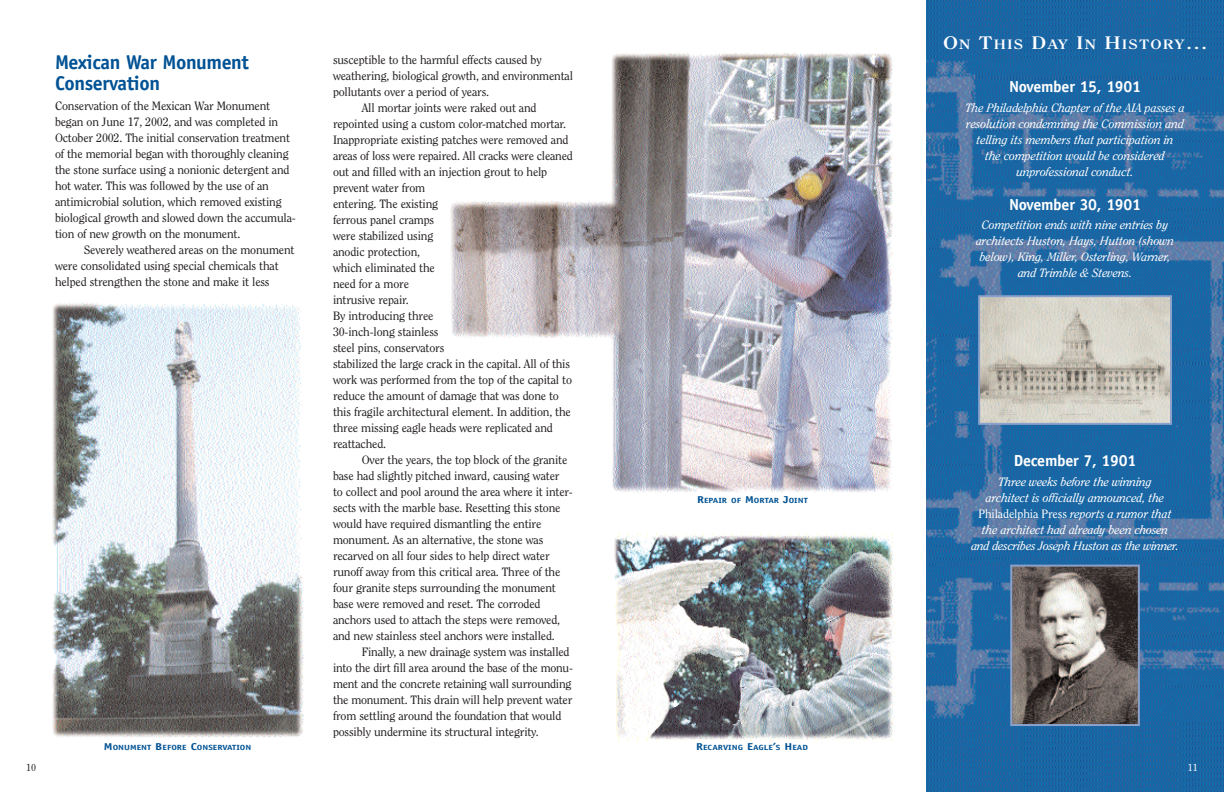
<style>
.page{position:relative;width:1224px;height:792px;background:#fff}
.page>*{position:absolute;margin:0;border:0;box-sizing:border-box;transform-origin:0 0}
.t1{font:700 20px/21px "Officina Sans";letter-spacing:-.02em;color:#005294}
.t2{font:700 16px "Officina Sans";letter-spacing:-.015em;color:#fff}
.t3{font:700 13.5px "Clearface";letter-spacing:.065em;color:#fff;scale:1.25 1}
.t4{font:12px/16px "Clearface";letter-spacing:-.015em;color:#231f20}
.t5{font:italic 12px/16px "Clearface";letter-spacing:-.01em;color:#fff;text-align:center}
.t6{font:10px "Clearface";color:#231f20}
.t7{font:10px "Clearface";color:#fff}
.t8{font:700 7.5px "Officina Sans";color:#005294;scale:1.25 1}
.s1{font-size:10px}
.s2{font-size:18px}
.s3{font-style:normal}
</style>
<div class="page">
<img style="left:450px;top:53px;width:443px;height:440px">
<img style="left:927px;top:0;width:297px;height:792px">
<img style="left:1013px;top:568px;width:124px;height:155px">
<div style="left:1010px;top:565px;width:130px;height:161px;border:2px solid #8ca2cb"></div>
<img style="left:981px;top:298px;width:188px;height:124px">
<div style="left:978px;top:295px;width:194px;height:130px;border:2px solid #8ca2cb"></div>
<img style="left:53px;top:302px;width:251px;height:436px">
<img style="left:614px;top:533px;width:281px;height:208px">
<p class="t6" style="left:26px;top:764px;width:11px">10</p>
<h1 class="t1" style="left:55px;top:54px;width:195px">Mexican War Monument<br>Conservation</h1>
<p class="t4" style="left:55px;top:99px;width:242px">Conservation of the Mexican War Monument began on June 17, 2002, and was completed in October 2002. The initial conservation treatment of the memorial began with thoroughly cleaning the stone surface using a nonionic detergent and hot water. This was followed by the use of an antimicrobial solution, which removed existing biological growth and slowed down the accumula&shy;tion of new growth on the monument.</p>
<p class="t4" style="left:55px;top:243px;width:241px;text-indent:29px">Severely weathered areas on the monument were consolidated using special chemicals that helped strengthen the stone and make it less</p>
<p class="t4" style="left:333px;top:53px;width:210px">susceptible to the harmful effects caused by</p>
<p class="t4" style="left:333px;top:69px;width:242px">weathering, biological growth, and environmental</p>
<p class="t4" style="left:333px;top:85px;width:158px">pollutants over a period of years.</p>
<p class="t4" style="left:362px;top:101px;width:176px">All mortar joints were raked out and</p>
<p class="t4" style="left:333px;top:117px;width:235px">repointed using a custom color-matched mortar.</p>
<p class="t4" style="left:333px;top:133px;width:237px">Inappropriate existing patches were removed and</p>
<p class="t4" style="left:333px;top:149px;width:241px">areas of loss were repaired. All cracks were cleaned</p>
<p class="t4" style="left:333px;top:165px;width:216px">out and filled with an injection grout to help</p>
<p class="t4" style="left:333px;top:181px;width:94px">prevent water from</p>
<p class="t4" style="left:333px;top:197px;width:107px">entering. The existing</p>
<p class="t4" style="left:333px;top:213px;width:103px">ferrous panel cramps</p>
<p class="t4" style="left:333px;top:229px;width:102px">were stabilized using</p>
<p class="t4" style="left:333px;top:245px;width:89px">anodic protection,</p>
<p class="t4" style="left:333px;top:261px;width:103px">which eliminated the</p>
<p class="t4" style="left:333px;top:277px;width:78px">need for a more</p>
<p class="t4" style="left:333px;top:293px;width:77px">intrusive repair.</p>
<p class="t4" style="left:333px;top:309px;width:102px">By introducing three</p>
<p class="t4" style="left:333px;top:325px;width:107px">30-inch-long stainless</p>
<p class="t4" style="left:333px;top:341px;width:113px">steel pins, conservators</p>
<p class="t4" style="left:333px;top:357px;width:239px">stabilized the large crack in the capital. All of this</p>
<p class="t4" style="left:333px;top:373px;width:241px">work was performed from the top of the capital to</p>
<p class="t4" style="left:333px;top:389px;width:227px">reduce the amount of damage that was done to</p>
<p class="t4" style="left:333px;top:405px;width:239px">this fragile architectural element. In addition, the</p>
<p class="t4" style="left:333px;top:421px;width:221px">three missing eagle heads were replicated and</p>
<p class="t4" style="left:333px;top:437px;width:55px">reattached.</p>
<p class="t4" style="left:362px;top:453px;width:207px">Over the years, the top block of the granite</p>
<p class="t4" style="left:333px;top:469px;width:228px">base had slightly pitched inward, causing water</p>
<p class="t4" style="left:333px;top:485px;width:241px">to collect and pool around the area where it inter-</p>
<p class="t4" style="left:333px;top:501px;width:229px">sects with the marble base. Resetting this stone</p>
<p class="t4" style="left:333px;top:517px;width:210px">would have required dismantling the entire</p>
<p class="t4" style="left:333px;top:533px;width:212px">monument. As an alternative, the stone was</p>
<p class="t4" style="left:333px;top:549px;width:218px">recarved on all four sides to help direct water</p>
<p class="t4" style="left:333px;top:565px;width:229px">runoff away from this critical area. Three of the</p>
<p class="t4" style="left:333px;top:581px;width:224px">four granite steps surrounding the monument</p>
<p class="t4" style="left:333px;top:597px;width:209px">base were removed and reset. The corroded</p>
<p class="t4" style="left:333px;top:613px;width:229px">anchors used to attach the steps were removed,</p>
<p class="t4" style="left:333px;top:628px;width:223px">and new stainless steel anchors were installed.</p>
<p class="t4" style="left:362px;top:644px;width:209px">Finally, a new drainage system was installed</p>
<p class="t4" style="left:333px;top:660px;width:242px">into the dirt fill area around the base of the monu-</p>
<p class="t4" style="left:333px;top:676px;width:240px">ment and the concrete retaining wall surrounding</p>
<p class="t4" style="left:333px;top:692px;width:241px">the monument. This drain will help prevent water</p>
<p class="t4" style="left:333px;top:708px;width:230px">from settling around the foundation that would</p>
<p class="t4" style="left:333px;top:724px;width:207px">possibly undermine its structural integrity.</p>
<p class="t8" style="left:697px;top:497px;width:90px"><span class="s1">R</span>EPAIR OF <span class="s1">M</span>ORTAR <span class="s1">J</span>OINT</p>
<p class="t8" style="left:104px;top:745px;width:119px"><span class="s1">M</span>ONUMENT <span class="s1">B</span>EFORE <span class="s1">C</span>ONSERVATION</p>
<p class="t8" style="left:696px;top:745px;width:91px"><span class="s1">R</span>ECARVING <span class="s1">E</span>AGLE<span class="s1">’</span>S <span class="s1">H</span>EAD</p>
<p class="t3" style="left:943px;top:39px;width:213px"><span class="s2">O</span>N <span class="s2">T</span>HIS <span class="s2">D</span>AY <span class="s2">I</span>N <span class="s2">H</span>ISTORY<span class="s2">…</span></p>
<h2 class="t2" style="left:1009px;top:81px;width:134px">November 15, 1901</h2>
<p class="t5" style="left:965px;top:100px;width:221px">The Philadelphia Chapter of the AIA passes a resolution condemning the Commission and telling its members that participation in<br>the competition would be considered unprofessional conduct.</p>
<h2 class="t2" style="left:1009px;top:198px;width:134px">November 30, 1901</h2>
<p class="t5" style="left:976px;top:218px;width:200px">Competition ends with nine entries by architects Huston, Hays, Hutton (shown below), King, Miller, Osterling, Warner, and Trimble &amp; Stevens.</p>
<h2 class="t2" style="left:1014px;top:455px;width:124px">December 7, 1901</h2>
<p class="t5" style="left:971px;top:474px;width:209px">Three weeks before the winning<br>architect is officially announced, the <span class="s3">Philadelphia Press</span> reports a rumor that the architect had already been chosen and describes Joseph Huston as the winner.</p>
<p class="t7" style="left:1188px;top:764px;width:11px">11</p>
</div>
